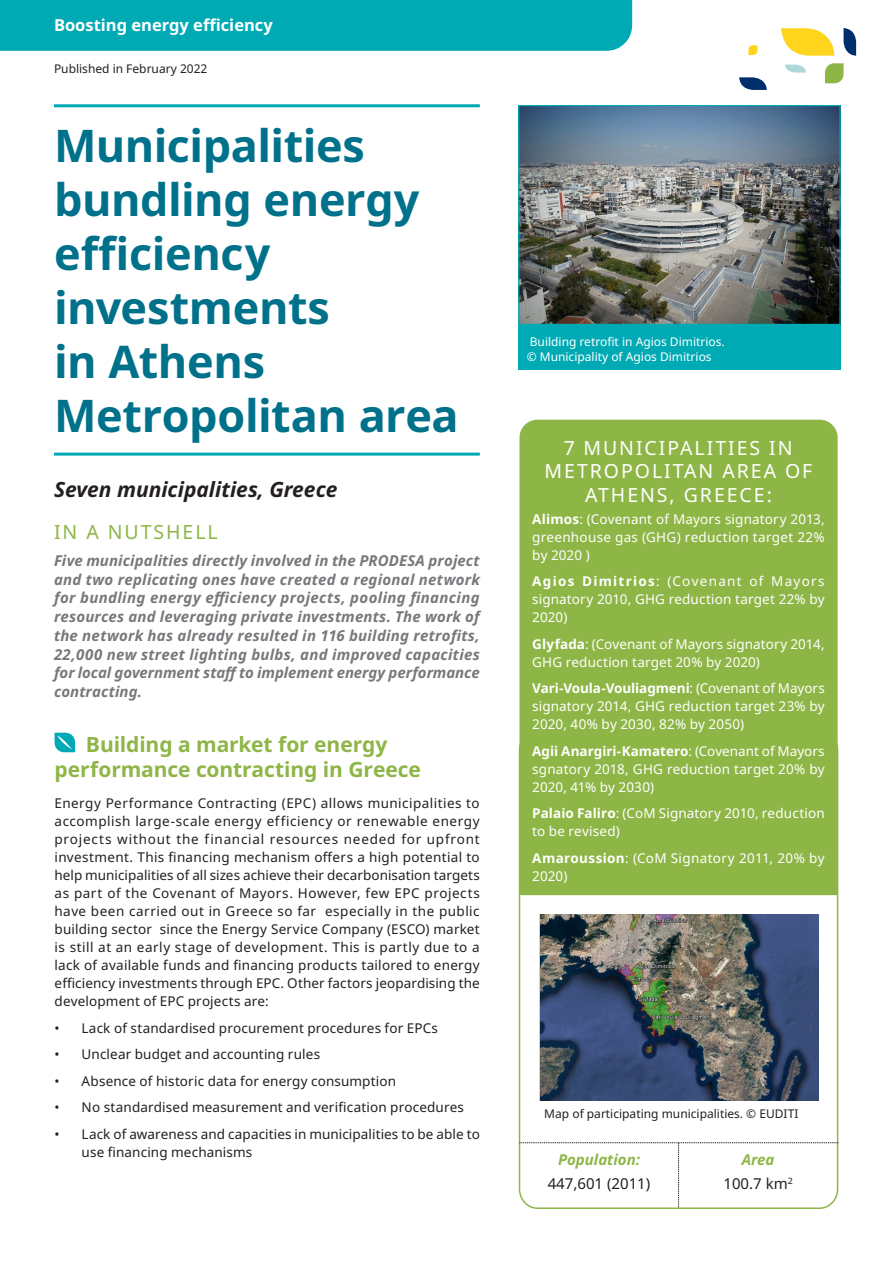
<style>
.page{position:relative;width:893px;height:1263px;background:#fff}
.page>*{position:absolute;margin:0;border:0;box-sizing:border-box;transform-origin:0 0}
.case_study_title{font:700 45px/54px "Noto Sans";letter-spacing:-.01em;color:#00718b}
.Paragraph_title{font:700 21px/25.2px "Noto Sans";letter-spacing:-.005em;color:#8eb646;text-align:center}
.city_name___country{font:italic 700 21px "Noto Sans";color:#231f20}
.Title_city_box{font:19.5px/23.4px "Noto Sans";letter-spacing:.1em;color:#fff;text-align:center}
.t1{font:19.5px "Noto Sans";letter-spacing:.1em;color:#8eb646}
.t2{font:700 16.5px "Noto Sans";color:#fff}
.text_introduction{font:italic 700 15px/18.8px "Noto Sans";letter-spacing:-.005em;color:#76787b;text-align:justify}
.t3{font:15px "Noto Sans";color:#231f20}
.t4{font:italic 700 15px "Noto Sans";color:#8eb646}
.text{font:13.5px/18px "Noto Sans";letter-spacing:.01em;color:#231f20;text-align:justify}
.text-2{font:13.5px/18px "Noto Sans";letter-spacing:.01em;color:#fff;text-align:justify}
.text_photo_legend{font:12px/14.4px "Noto Sans";color:#fff}
.text_photo_legend-2{font:12px "Noto Sans";color:#231f20}
.publication_date{font:12px "Noto Sans";color:#231f20}
.s1{font-weight:700}
</style>
<div class="page">
<div style="left:0;top:0;width:632px;height:51px;background:#00aab5"></div>
<svg style="left:739px;top:77px;width:28px;height:13px"></svg>
<svg style="left:844px;top:28px;width:12px;height:28px"></svg>
<svg style="left:785px;top:65px;width:21px;height:8px"></svg>
<svg style="left:781px;top:28px;width:54px;height:28px"></svg>
<svg style="left:748px;top:45px;width:9px;height:10px"></svg>
<svg style="left:825px;top:63px;width:19px;height:20px"></svg>
<hr style="left:54px;top:453px;width:426px;height:3px;background:#00aab5">
<hr style="left:54px;top:104px;width:426px;height:3px;background:#00aab5">
<img style="left:520px;top:107px;width:319px;height:216px">
<div style="left:518px;top:105px;width:323px;height:220px;border:1px solid #00aab5"></div>
<svg style="left:55px;top:733px;width:20px;height:19px"></svg>
<div style="left:518px;top:325px;width:323px;height:44px;background:#00aab5"></div>
<div style="left:519px;top:420px;width:319px;height:475px;background:#8eb646"></div>
<img style="left:540px;top:914px;width:278px;height:186px">
<svg style="left:519px;top:1142px;width:319px;height:65px"></svg>
<p class="t2" style="left:54px;top:13px;width:220px">Boosting energy efficiency</p>
<p class="publication_date" style="left:54px;top:61px;width:155px">Published in February 2022</p>
<p class="case_study_title" style="left:54px;top:120px;width:406px">Municipalities bundling energy efficiency investments<br>in Athens<br>Metropolitan area</p>
<p class="city_name___country" style="left:54px;top:475px;width:285px">Seven municipalities, Greece</p>
<p class="t1" style="left:54px;top:518px;width:165px">IN A NUTSHELL</p>
<p class="text_introduction" style="left:54px;top:551px;width:427px">Five municipalities directly involved in the PRODESA project and two replicating ones have created a regional network for bundling energy efficiency projects, pooling financing resources and leveraging private investments. The work of the network has already resulted in 116 building retrofits, 22,000 new street lighting bulbs, and improved capacities for local government staff to implement energy performance contracting.</p>
<p class="Paragraph_title" style="left:55px;top:732px;width:368px">Building a market for energy performance contracting in Greece</p>
<p class="text" style="left:55px;top:795px;width:427px">Energy Performance Contracting (EPC) allows municipalities to accomplish large-scale energy efficiency or renewable energy projects without the financial resources needed for upfront investment. This financing mechanism offers a high potential to help municipalities of all sizes achieve their decarbonisation targets as part of the Covenant of Mayors. However, few EPC projects have been carried out in Greece so far especially in the public building sector since the Energy Service Company (ESCO) market is still at an early stage of development. This is partly due to a lack of available funds and financing products tailored to energy efficiency investments through EPC. Other factors jeopardising the development of EPC projects are:</p>
<p class="text" style="left:55px;top:1019px;width:385px">• Lack of standardised procurement procedures for EPCs</p>
<p class="text" style="left:55px;top:1046px;width:267px">• Unclear budget and accounting rules</p>
<p class="text" style="left:55px;top:1072px;width:343px">• Absence of historic data for energy consumption</p>
<p class="text" style="left:55px;top:1099px;width:411px">• No standardised measurement and verification procedures</p>
<p class="text" style="left:82px;top:1125px;width:400px;text-indent:-27px">• Lack of awareness and capacities in municipalities to be able to use financing mechanisms</p>
<p class="text_photo_legend" style="left:527px;top:335px;width:200px">Building retrofit in Agios Dimitrios. © Municipality of Agios Dimitrios</p>
<p class="Title_city_box" style="left:545px;top:436px;width:269px">7 MUNICIPALITIES IN<br>METROPOLITAN AREA OF<br>ATHENS, GREECE:</p>
<p class="text-2" style="left:532px;top:510px;width:294px"><span class="s1">Alimos</span>: (Covenant of Mayors signatory 2013, greenhouse gas (GHG) reduction target 22% by 2020 )</p>
<p class="text-2" style="left:532px;top:573px;width:294px"><span class="s1">Agios Dimitrios</span>: (Covenant of Mayors signatory 2010, GHG reduction target 22% by 2020)</p>
<p class="text-2" style="left:532px;top:635px;width:294px"><span class="s1">Glyfada</span>: (Covenant of Mayors signatory 2014,<br>GHG reduction target 20% by 2020)</p>
<p class="text-2" style="left:532px;top:680px;width:294px"><span class="s1">Vari-Voula-Vouliagmeni</span>: (Covenant of Mayors signatory 2014, GHG reduction target 23% by 2020, 40% by 2030, 82% by 2050)</p>
<p class="text-2" style="left:532px;top:742px;width:294px"><span class="s1">Agii Anargiri-Kamatero</span>: (Covenant of Mayors sgnatory 2018, GHG reduction target 20% by 2020, 41% by 2030)</p>
<p class="text-2" style="left:532px;top:805px;width:294px"><span class="s1">Palaio Faliro</span>: (CoM Signatory 2010, reduction to be revised)</p>
<p class="text-2" style="left:532px;top:849px;width:294px"><span class="s1">Amaroussion</span>: (CoM Signatory 2011, 20% by<br>2020)</p>
<p class="text_photo_legend-2" style="left:544px;top:1105px;width:256px">Map of participating municipalities. © EUDITI</p>
<p class="t4" style="left:558px;top:1149px;width:83px">Population:</p>
<p class="t3" style="left:548px;top:1173px;width:104px">447,601 (2011)</p>
<p class="t4" style="left:742px;top:1149px;width:34px">Area</p>
<p class="t3" style="left:723px;top:1173px;width:71px">100.7 km<sup>2</sup></p>
</div>
